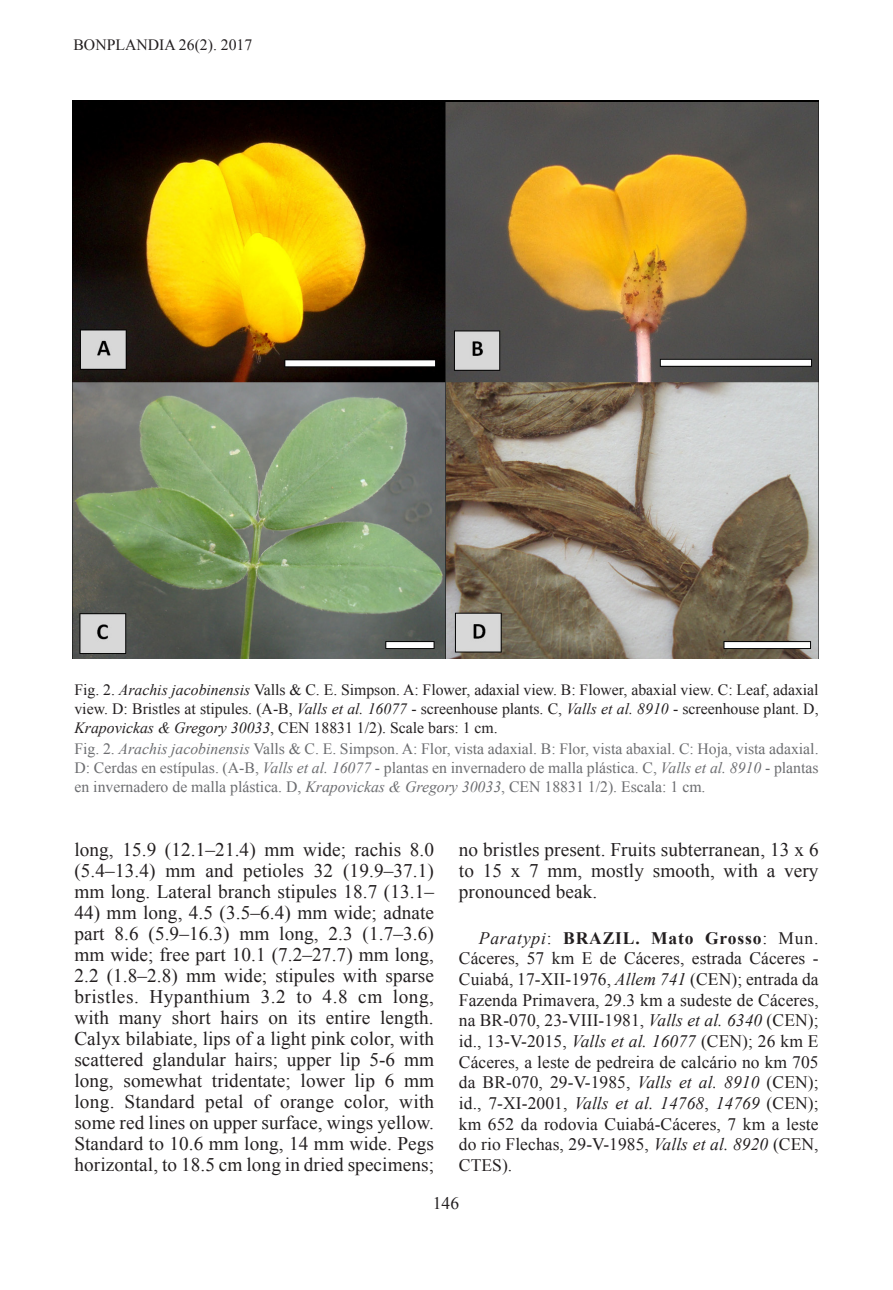
<style>
.page{position:relative;width:893px;height:1290px;background:#fff}
.page>*{position:absolute;margin:0;border:0;box-sizing:border-box;transform-origin:0 0}
.Texto_General{font:19.25px/21px "Times New Roman";letter-spacing:.005em;color:#231f20;text-align:justify}
.Texto_Mat__Examinado{font:17.5px/20.7px "Times New Roman";letter-spacing:.005em;color:#231f20;text-align:justify}
.Leyenda_de_Figura{font:15.75px/18.9px "Times New Roman";color:#6c6d70;text-align:justify}
.Leyenda_de_Figura-2{font:15.75px/18.9px "Times New Roman";color:#231f20;text-align:justify}
.s1{font-style:italic}
.s2{font-weight:700}
</style>
<div class="page">
<img style="left:73px;top:101px;width:746px;height:557px">
<p class="Leyenda_de_Figura-2" style="left:73px;top:36px;width:180px">BONPLANDIA 26(2). 2017</p>
<p class="Leyenda_de_Figura-2" style="left:74px;top:680px;width:746px">Fig. 2. <span class="s1">Arachis jacobinensis</span> Valls &amp; C. E. Simpson. A: Flower, adaxial view. B: Flower, abaxial view. C: Leaf, adaxial view. D: Bristles at stipules. (A-B, <span class="s1">Valls et al. 16077</span> - screenhouse plants. C, <span class="s1">Valls et al. 8910</span> - screenhouse plant. D, <span class="s1">Krapovickas &amp; Gregory 30033</span>, CEN 18831 1/2). Scale bars: 1 cm.</p>
<p class="Leyenda_de_Figura" style="left:74px;top:739px;width:746px">Fig. 2. <span class="s1">Arachis jacobinensis</span> Valls &amp; C. E. Simpson. A: Flor, vista adaxial. B: Flor, vista abaxial. C: Hoja, vista adaxial.<br>D: Cerdas en estípulas. (A-B, <span class="s1">Valls et al. 16077</span> - plantas en invernadero de malla plástica. C, <span class="s1">Valls et al. 8910</span> - plantas en invernadero de malla plástica. D, <span class="s1">Krapovickas &amp; Gregory 30033</span>, CEN 18831 1/2). Escala: 1 cm.</p>
<p class="Texto_General" style="left:74px;top:838px;width:361px">long, 15.9 (12.1–21.4) mm wide; rachis 8.0 (5.4–13.4) mm and petioles 32 (19.9–37.1) mm long. Lateral branch stipules 18.7 (13.1–</p>
<p class="Texto_General" style="left:74px;top:901px;width:361px">44) mm long, 4.5 (3.5–6.4) mm wide; adnate part 8.6 (5.9–16.3) mm long, 2.3 (1.7–3.6) mm wide; free part 10.1 (7.2–27.7) mm long, 2.2 (1.8–2.8) mm wide; stipules with sparse bristles. Hypanthium 3.2 to 4.8 cm long, with many short hairs on its entire length.<br>Calyx bilabiate, lips of a light pink color, with scattered glandular hairs; upper lip 5-6 mm long, somewhat tridentate; lower lip 6 mm long. Standard petal of orange color, with some red lines on upper surface, wings yellow.<br>Standard to 10.6 mm long, 14 mm wide. Pegs horizontal, to 18.5 cm long in dried specimens;</p>
<p class="Texto_General" style="left:459px;top:838px;width:361px">no bristles present. Fruits subterranean, 13 x 6 to 15 x 7 mm, mostly smooth, with a very pronounced beak.</p>
<p class="Texto_Mat__Examinado" style="left:459px;top:927px;width:361px;text-indent:20px"><span class="s1">Paratypi</span>: <span class="s2">BRAZIL. Mato Grosso</span>: Mun.<br>Cáceres, 57 km E de Cáceres, estrada Cáceres - Cuiabá, 17-XII-1976, <span class="s1">Allem 741</span> (CEN); entrada da Fazenda Primavera, 29.3 km a sudeste de Cáceres, na BR-070, 23-VIII-1981, <span class="s1">Valls et al. 6340</span> (CEN); id., 13-V-2015, <span class="s1">Valls et al. 16077</span> (CEN); 26 km E Cáceres, a leste de pedreira de calcário no km 705 da BR-070, 29-V-1985, <span class="s1">Valls et al. 8910</span> (CEN); id., 7-XI-2001, <span class="s1">Valls et al. 14768</span>, <span class="s1">14769</span> (CEN); km 652 da rodovia Cuiabá-Cáceres, 7 km a leste do rio Flechas, 29-V-1985, <span class="s1">Valls et al. 8920</span> (CEN, CTES).</p>
<p class="Texto_Mat__Examinado" style="left:433px;top:1193px;width:28px">146</p>
</div>
